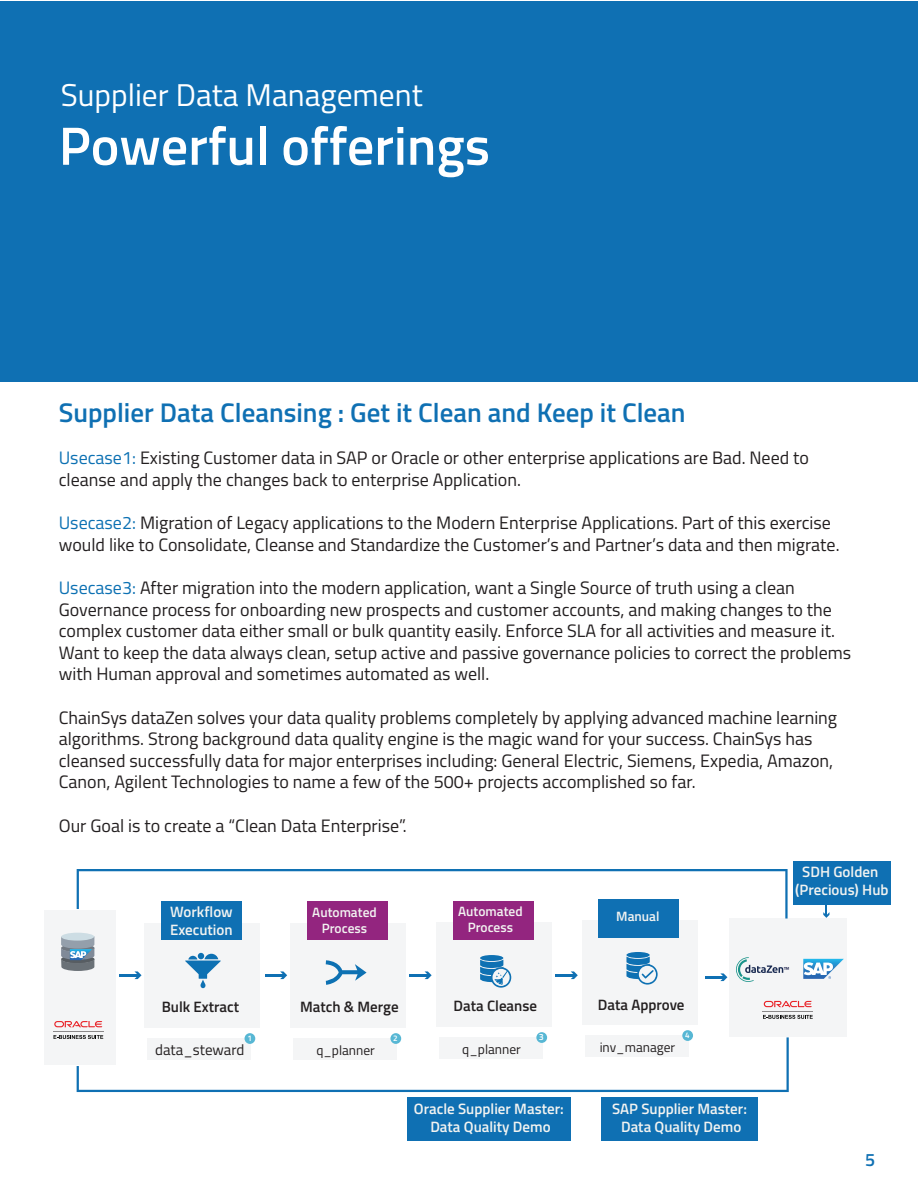
<style>
.page{position:relative;width:918px;height:1188px;background:#fff}
.page>*{position:absolute;margin:0;border:0;box-sizing:border-box;transform-origin:0 0}
.t1{font:600 54px "Titillium";color:#fff}
.t2{font:31.5px "Titillium";color:#fff}
.t3{font:600 27px "Titillium";color:#0f70b3}
.t4{font:18px/21.6px "Titillium";color:#231f20}
.t5{font:600 18px "Titillium";color:#0f70b3}
.t6{font:600 15px/18px "Titillium";color:#f2f3f1;text-align:center}
.t7{font:600 15px "Titillium";color:#231f20}
.t8{font:15px "Titillium";color:#231f20}
.t9{font:600 13.5px/16.2px "Titillium";color:#f2f3f1;text-align:center}
.t10{font:13.5px "Titillium";color:#231f20}
.t11{font:9.6px "Titillium Web";color:#131844}
.t12{font:600 9px "Titillium";color:#fff}
.t13{font:600 8.1px "Titillium";color:#fff}
.s1{color:#0d71b3}
</style>
<div class="page">
<div style="left:0;top:1px;width:918px;height:381px;background:#0f70b3"></div>
<div style="left:44px;top:910px;width:72px;height:155px;background:#f4f5f6"></div>
<svg style="left:54px;top:1021px;width:48px;height:6px"></svg>
<hr style="left:53px;top:1031px;width:50px;height:1px;background:#8a8889">
<div style="left:730px;top:918px;width:117px;height:119px;background:#f4f5f6"></div>
<svg style="left:764px;top:1001px;width:48px;height:6px"></svg>
<hr style="left:763px;top:1011px;width:50px;height:1px;background:#8a8889">
<svg style="left:763px;top:1015px;width:50px;height:4px"></svg>
<hr style="left:119px;top:974px;width:20px;height:2px;background:#0f70b3">
<svg style="left:134px;top:971px;width:8px;height:8px"></svg>
<hr style="left:265px;top:974px;width:20px;height:2px;background:#0f70b3">
<svg style="left:280px;top:971px;width:7px;height:8px"></svg>
<hr style="left:409px;top:974px;width:20px;height:2px;background:#0f70b3">
<svg style="left:425px;top:971px;width:7px;height:8px"></svg>
<hr style="left:555px;top:974px;width:20px;height:2px;background:#0f70b3">
<svg style="left:571px;top:971px;width:7px;height:8px"></svg>
<hr style="left:705px;top:976px;width:20px;height:2px;background:#0f70b3">
<svg style="left:720px;top:973px;width:7px;height:8px"></svg>
<svg style="left:803px;top:959px;width:41px;height:20px"></svg>
<div style="left:61px;top:933px;width:33px;height:8px;background:#cddde4;border-radius:50%"></div>
<svg style="left:61px;top:937px;width:33px;height:34px"></svg>
<div style="left:408px;top:1097px;width:163px;height:44px;background:#0f70b3"></div>
<div style="left:601px;top:1097px;width:157px;height:44px;background:#0f70b3"></div>
<div style="left:793px;top:861px;width:98px;height:43px;background:#0f70b3"></div>
<svg style="left:823px;top:904px;width:6px;height:14px"></svg>
<div style="left:144px;top:923px;width:116px;height:105px;background:#f4f5f6"></div>
<div style="left:161px;top:902px;width:80px;height:38px;background:#0f70b3"></div>
<div style="left:245px;top:1033px;width:10px;height:11px;background:#57b7d4;border-radius:50%"></div>
<svg style="left:185px;top:953px;width:36px;height:35px"></svg>
<div style="left:290px;top:923px;width:116px;height:105px;background:#f4f5f6"></div>
<div style="left:307px;top:902px;width:80px;height:38px;background:#93257f"></div>
<div style="left:390px;top:1033px;width:11px;height:11px;background:#57b7d4;border-radius:50%"></div>
<svg style="left:326px;top:960px;width:41px;height:25px"></svg>
<div style="left:436px;top:922px;width:116px;height:105px;background:#f4f5f6"></div>
<div style="left:453px;top:901px;width:80px;height:38px;background:#93257f"></div>
<div style="left:536px;top:1032px;width:11px;height:11px;background:#57b7d4;border-radius:50%"></div>
<div style="left:480px;top:955px;width:23px;height:6px;background:#0e71b3;border-radius:50%"></div>
<svg style="left:480px;top:960px;width:31px;height:28px"></svg>
<div style="left:582px;top:920px;width:116px;height:105px;background:#f4f5f6"></div>
<div style="left:599px;top:899px;width:80px;height:38px;background:#0f70b3"></div>
<div style="left:682px;top:1030px;width:11px;height:11px;background:#57b7d4;border-radius:50%"></div>
<div style="left:626px;top:952px;width:24px;height:6px;background:#0e71b3;border-radius:50%"></div>
<svg style="left:626px;top:957px;width:32px;height:28px"></svg>
<svg style="left:77px;top:869px;width:711px;height:50px"></svg>
<svg style="left:54px;top:1035px;width:735px;height:57px"></svg>
<svg style="left:736px;top:957px;width:47px;height:25px"></svg>
<h2 class="t2" style="left:61px;top:72px;width:363px">Supplier Data Management</h2>
<h1 class="t1" style="left:59px;top:105px;width:433px">Powerful offerings</h1>
<h3 class="t3" style="left:59px;top:392px;width:628px">Supplier Data Cleansing : Get it Clean and Keep it Clean</h3>
<p class="t4" style="left:59px;top:446px;width:752px"><span class="s1">Usecase1:</span> Existing Customer data in SAP or Oracle or other enterprise applications are Bad. Need to cleanse and apply the changes back to enterprise Application.</p>
<p class="t4" style="left:59px;top:511px;width:782px"><span class="s1">Usecase2:</span> Migration of Legacy applications to the Modern Enterprise Applications. Part of this exercise would like to Consolidate, Cleanse and Standardize the Customer’s and Partner’s data and then migrate.</p>
<p class="t4" style="left:59px;top:576px;width:794px"><span class="s1">Usecase3:</span> After migration into the modern application, want a Single Source of truth using a clean Governance process for onboarding new prospects and customer accounts, and making changes to the complex customer data either small or bulk quantity easily. Enforce SLA for all activities and measure it.<br>Want to keep the data always clean, setup active and passive governance policies to correct the problems with Human approval and sometimes automated as well.</p>
<p class="t4" style="left:59px;top:706px;width:780px">ChainSys dataZen solves your data quality problems completely by applying advanced machine learning algorithms. Strong background data quality engine is the magic wand for your success. ChainSys has cleansed successfully data for major enterprises including: General Electric, Siemens, Expedia, Amazon, Canon, Agilent Technologies to name a few of the 500+ projects accomplished so far.</p>
<p class="t4" style="left:59px;top:814px;width:350px">Our Goal is to create a “Clean Data Enterprise”.</p>
<p class="t6" style="left:795px;top:862px;width:95px">SDH Golden (Precious) Hub</p>
<p class="t6" style="left:170px;top:902px;width:64px;text-align:left">Workflow<br>Execution</p>
<p class="t9" style="left:312px;top:903px;width:66px">Automated<br>Process</p>
<p class="t9" style="left:458px;top:902px;width:66px">Automated<br>Process</p>
<p class="t9" style="left:616px;top:908px;width:45px">Manual</p>
<p class="t11" style="left:783px;top:962px;width:8px">™</p>
<p class="t7" style="left:162px;top:996px;width:79px">Bulk Extract</p>
<p class="t13" style="left:247px;top:1032px;width:6px">1</p>
<p class="t8" style="left:155px;top:1039px;width:91px">data_steward</p>
<p class="t7" style="left:300px;top:996px;width:100px">Match &amp; Merge</p>
<p class="t13" style="left:393px;top:1032px;width:6px">2</p>
<p class="t10" style="left:316px;top:1040px;width:60px">q_planner</p>
<p class="t7" style="left:454px;top:995px;width:85px">Data Cleanse</p>
<p class="t7" style="left:598px;top:993px;width:88px">Data Approve</p>
<p class="t12" style="left:539px;top:1030px;width:7px">3</p>
<p class="t13" style="left:685px;top:1029px;width:6px">4</p>
<p class="t10" style="left:462px;top:1039px;width:60px">q_planner</p>
<p class="t10" style="left:600px;top:1037px;width:77px">inv_manager</p>
<p class="t6" style="left:414px;top:1099px;width:151px">Oracle Supplier Master:<br>Data Quality Demo</p>
<p class="t6" style="left:612px;top:1099px;width:136px">SAP Supplier Master:<br>Data Quality Demo</p>
<p class="t5" style="left:865px;top:1147px;width:12px">5</p>
</div>
